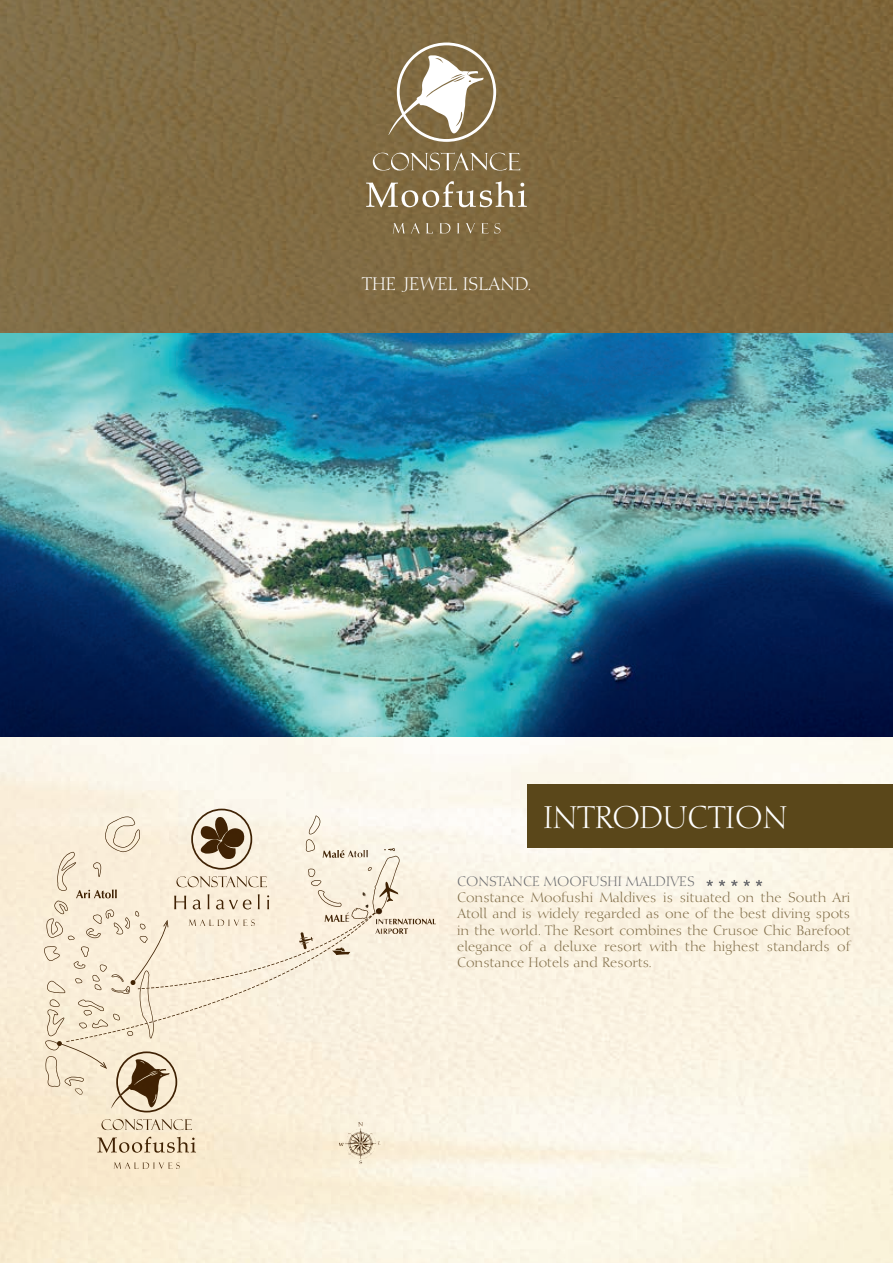
<style>
.page{position:relative;width:893px;height:1263px;background:#fff}
.page>*{position:absolute;margin:0;border:0;box-sizing:border-box;transform-origin:0 0}
.t1{font:30.9px "Diotima";color:#fff}
.t2{font:18px "Diotima";color:#fff}
.t3{font:13.5px/16.2px "Diotima";color:#806d48;text-align:justify}
.t4{font:13.5px "Diotima";color:#6c6d70}
</style>
<div class="page">
<img style="left:0;top:0;width:893px;height:1263px">
<div style="left:528px;top:784px;width:365px;height:63px;background:#5a471a"></div>
<svg style="left:706px;top:880px;width:56px;height:6px"></svg>
<img style="left:0;top:333px;width:893px;height:404px">
<svg style="left:366px;top:181px;width:161px;height:26px"></svg>
<svg style="left:392px;top:223px;width:13px;height:10px"></svg>
<svg style="left:411px;top:223px;width:9px;height:10px"></svg>
<svg style="left:426px;top:223px;width:7px;height:10px"></svg>
<svg style="left:439px;top:223px;width:11px;height:10px"></svg>
<svg style="left:457px;top:223px;width:3px;height:10px"></svg>
<svg style="left:466px;top:223px;width:9px;height:11px"></svg>
<svg style="left:481px;top:223px;width:7px;height:10px"></svg>
<svg style="left:494px;top:223px;width:6px;height:10px"></svg>
<svg style="left:373px;top:152px;width:147px;height:18px"></svg>
<svg style="left:388px;top:43px;width:108px;height:99px"></svg>
<img style="left:105px;top:815px;width:215px;height:37px">
<img style="left:383px;top:856px;width:16px;height:58px">
<img style="left:367px;top:848px;width:28px;height:57px">
<svg style="left:323px;top:850px;width:21px;height:8px"></svg>
<img style="left:54px;top:852px;width:22px;height:62px">
<img style="left:140px;top:981px;width:14px;height:57px">
<img style="left:65px;top:862px;width:36px;height:224px">
<svg style="left:75px;top:1088px;width:8px;height:7px"></svg>
<img style="left:93px;top:909px;width:46px;height:15px">
<img style="left:383px;top:882px;width:15px;height:20px">
<img style="left:285px;top:912px;width:90px;height:49px">
<svg style="left:392px;top:919px;width:44px;height:15px"></svg>
<svg style="left:76px;top:889px;width:41px;height:9px"></svg>
<img style="left:332px;top:951px;width:18px;height:4px">
<svg style="left:335px;top:947px;width:10px;height:4px"></svg>
<svg style="left:339px;top:1143px;width:4px;height:3px"></svg>
<img style="left:191px;top:809px;width:61px;height:61px">
<img style="left:174px;top:894px;width:35px;height:15px">
<svg style="left:216px;top:899px;width:22px;height:10px"></svg>
<img style="left:243px;top:894px;width:26px;height:15px">
<svg style="left:189px;top:919px;width:66px;height:7px"></svg>
<svg style="left:176px;top:876px;width:11px;height:11px"></svg>
<img style="left:188px;top:876px;width:30px;height:11px">
<svg style="left:218px;top:876px;width:8px;height:11px"></svg>
<img style="left:226px;top:876px;width:41px;height:11px">
<img style="left:134px;top:923px;width:33px;height:58px">
<svg style="left:130px;top:980px;width:6px;height:5px"></svg>
<svg style="left:163px;top:920px;width:5px;height:7px"></svg>
<img style="left:62px;top:1044px;width:43px;height:23px">
<svg style="left:57px;top:1041px;width:5px;height:5px"></svg>
<svg style="left:100px;top:1062px;width:7px;height:7px"></svg>
<img style="left:97px;top:1137px;width:20px;height:16px">
<svg style="left:119px;top:1142px;width:23px;height:11px"></svg>
<img style="left:144px;top:1137px;width:7px;height:15px">
<svg style="left:153px;top:1142px;width:22px;height:11px"></svg>
<img style="left:177px;top:1137px;width:12px;height:15px">
<img style="left:191px;top:1137px;width:5px;height:15px">
<svg style="left:114px;top:1162px;width:66px;height:7px"></svg>
<svg style="left:101px;top:1119px;width:11px;height:11px"></svg>
<img style="left:113px;top:1119px;width:30px;height:11px">
<svg style="left:143px;top:1119px;width:8px;height:11px"></svg>
<img style="left:151px;top:1119px;width:41px;height:11px">
<img style="left:111px;top:1059px;width:5px;height:49px">
<img style="left:116px;top:1051px;width:61px;height:61px">
<img style="left:344px;top:1122px;width:33px;height:37px">
<img style="left:345px;top:850px;width:38px;height:72px">
<h2 class="t2" style="left:362px;top:273px;width:172px">THE JEWEL ISLAND.</h2>
<h1 class="t1" style="left:543px;top:799px;width:245px">INTRODUCTION</h1>
<p class="t4" style="left:457px;top:873px;width:239px">CONSTANCE MOOFUSHI MALDIVES</p>
<p class="t3" style="left:457px;top:890px;width:395px">Constance Moofushi Maldives is situated on the South Ari Atoll and is widely regarded as one of the best diving spots in the world. The Resort combines the Crusoe Chic Barefoot elegance of a deluxe resort with the highest standards of Constance Hotels and Resorts.</p>
</div>
